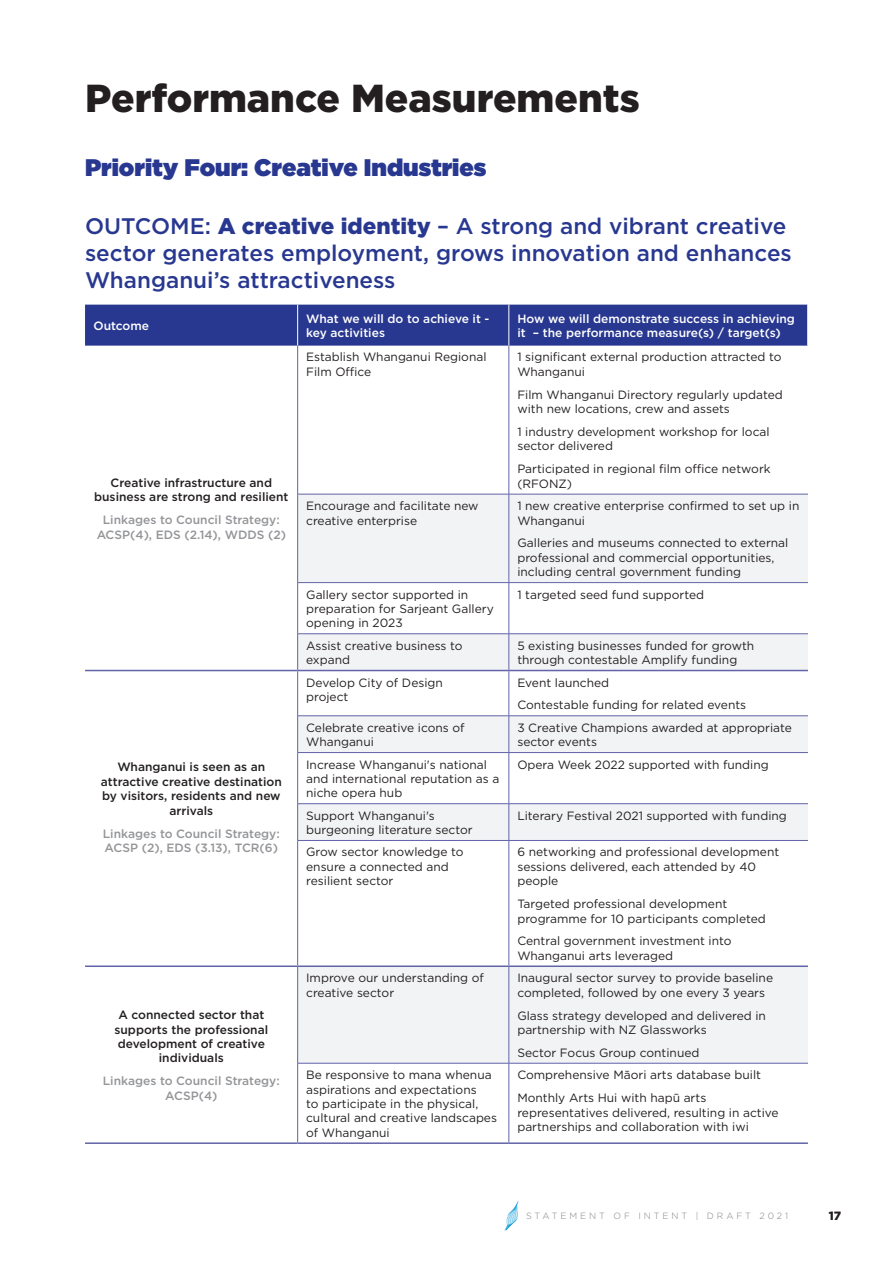
<style>
.page{position:relative;width:893px;height:1263px;background:#fff}
.page>*{position:absolute;margin:0;border:0;box-sizing:border-box;transform-origin:0 0}
.t1{font:900 39px "Gotham";color:#231f20}
.BIG_HEADINGs{font:900 24px "Gotham";color:#283890}
.table_goals{font:500 22.5px/27px "Gotham";color:#283890}
.table_copy{font:12px/14.4px "Gotham";color:#231f20}
.table_copy_small{font:12px/14.4px "Gotham";color:#231f20}
.table_bold_2{font:500 12px/14.4px "Gotham";color:#231f20;text-align:center}
.grey{font:500 12px/14.4px "Gotham";color:#939598;text-align:center}
.table_headings{font:500 12px/14.4px "Gotham";color:#fff}
.t2{font:900 12px "Gotham";color:#231f20}
.t3{font:300 9px "Gotham";letter-spacing:.325em;color:#808285}
.s1{font-weight:900}
</style>
<div class="page">
<div style="left:85px;top:305px;width:722px;height:41px;background:#283890"></div>
<svg style="left:298px;top:495px;width:510px;height:175px;fill:#f2f3f4"></svg>
<svg style="left:298px;top:671px;width:510px;height:471px"></svg>
<hr style="left:297px;top:305px;width:1px;height:41px;background:#fff">
<hr style="left:509px;top:305px;width:1px;height:41px;background:#fff">
<hr style="left:509px;top:346px;width:1px;height:148px;background:#6263a8">
<hr style="left:297px;top:494px;width:212px;height:1px;background:#6263a8">
<hr style="left:509px;top:494px;width:299px;height:1px;background:#6263a8">
<hr style="left:509px;top:494px;width:1px;height:88px;background:#6263a8">
<hr style="left:297px;top:582px;width:212px;height:1px;background:#6263a8">
<hr style="left:509px;top:582px;width:299px;height:1px;background:#6263a8">
<hr style="left:509px;top:583px;width:1px;height:50px;background:#6263a8">
<hr style="left:297px;top:633px;width:212px;height:1px;background:#6263a8">
<hr style="left:509px;top:633px;width:299px;height:1px;background:#6263a8">
<hr style="left:509px;top:634px;width:1px;height:36px;background:#6263a8">
<hr style="left:509px;top:671px;width:1px;height:45px;background:#6263a8">
<hr style="left:509px;top:716px;width:1px;height:36px;background:#6263a8">
<hr style="left:297px;top:752px;width:212px;height:1px;background:#6263a8">
<hr style="left:509px;top:752px;width:299px;height:1px;background:#6263a8">
<hr style="left:509px;top:753px;width:1px;height:50px;background:#6263a8">
<hr style="left:509px;top:804px;width:1px;height:36px;background:#6263a8">
<hr style="left:509px;top:841px;width:1px;height:124px;background:#6263a8">
<hr style="left:509px;top:967px;width:1px;height:96px;background:#6263a8">
<hr style="left:509px;top:1063px;width:1px;height:79px;background:#6263a8">
<hr style="left:298px;top:670px;width:211px;height:1px;background:#6263a8">
<hr style="left:509px;top:670px;width:299px;height:1px;background:#6263a8">
<hr style="left:297px;top:715px;width:212px;height:1px;background:#6263a8">
<hr style="left:509px;top:715px;width:299px;height:1px;background:#6263a8">
<hr style="left:298px;top:965px;width:211px;height:2px;background:#6263a8">
<hr style="left:509px;top:965px;width:299px;height:2px;background:#6263a8">
<hr style="left:298px;top:1142px;width:211px;height:2px;background:#6263a8">
<hr style="left:509px;top:1142px;width:299px;height:2px;background:#6263a8">
<hr style="left:297px;top:346px;width:1px;height:148px;background:#6263a8">
<hr style="left:297px;top:494px;width:1px;height:88px;background:#6263a8">
<hr style="left:297px;top:583px;width:1px;height:50px;background:#6263a8">
<hr style="left:297px;top:634px;width:1px;height:36px;background:#6263a8">
<hr style="left:85px;top:670px;width:213px;height:1px;background:#6263a8">
<hr style="left:297px;top:671px;width:1px;height:45px;background:#6263a8">
<hr style="left:297px;top:716px;width:1px;height:36px;background:#6263a8">
<hr style="left:297px;top:753px;width:1px;height:50px;background:#6263a8">
<hr style="left:297px;top:804px;width:1px;height:36px;background:#6263a8">
<hr style="left:297px;top:841px;width:1px;height:124px;background:#6263a8">
<hr style="left:297px;top:803px;width:212px;height:1px;background:#6263a8">
<hr style="left:509px;top:803px;width:299px;height:1px;background:#6263a8">
<hr style="left:297px;top:840px;width:212px;height:1px;background:#6263a8">
<hr style="left:509px;top:840px;width:299px;height:1px;background:#6263a8">
<hr style="left:297px;top:1063px;width:212px;height:1px;background:#6263a8">
<hr style="left:509px;top:1063px;width:299px;height:1px;background:#6263a8">
<hr style="left:85px;top:965px;width:213px;height:2px;background:#6263a8">
<hr style="left:297px;top:967px;width:1px;height:96px;background:#6263a8">
<hr style="left:297px;top:1063px;width:1px;height:79px;background:#6263a8">
<hr style="left:85px;top:1142px;width:213px;height:2px;background:#6263a8">
<svg style="left:504px;top:1201px;width:15px;height:29px"></svg>
<p class="t1" style="left:85px;top:72px;width:556px">Performance Measurements</p>
<p class="BIG_HEADINGs" style="left:85px;top:150px;width:403px">Priority Four: Creative Industries</p>
<p class="table_goals" style="left:85px;top:212px;width:708px">OUTCOME: <span class="s1">A creative identity</span> – A strong and vibrant creative sector generates employment, grows innovation and enhances<br>Whanganui’s attractiveness</p>
<p class="table_headings" style="left:94px;top:318px;width:57px">Outcome</p>
<p class="table_headings" style="left:306px;top:311px;width:185px">What we will do to achieve it - key activities</p>
<p class="table_headings" style="left:517px;top:311px;width:279px">How we will demonstrate success in achieving it – the performance measure(s) / target(s)</p>
<p class="table_bold_2" style="left:94px;top:475px;width:196px">Creative infrastructure and business are strong and resilient</p>
<p class="grey" style="left:97px;top:513px;width:191px">Linkages to Council Strategy:<br>ACSP(4), EDS (2.14), WDDS (2)</p>
<p class="table_bold_2" style="left:101px;top:760px;width:182px">Whanganui is seen as an attractive creative destination by visitors, residents and new arrivals</p>
<p class="grey" style="left:103px;top:826px;width:178px;text-align:left">Linkages to Council Strategy:<br>ACSP (2), EDS (3.13), TCR(6)</p>
<p class="table_bold_2" style="left:115px;top:1008px;width:155px">A connected sector that supports the professional development of creative individuals</p>
<p class="grey" style="left:103px;top:1074px;width:178px">Linkages to Council Strategy:<br>ACSP(4)</p>
<p class="table_copy_small" style="left:306px;top:350px;width:182px">Establish Whanganui Regional<br>Film Office</p>
<p class="table_copy" style="left:517px;top:350px;width:266px">1 significant external production attracted to<br>Whanganui</p>
<p class="table_copy" style="left:517px;top:387px;width:267px">Film Whanganui Directory regularly updated with new locations, crew and assets</p>
<p class="table_copy" style="left:517px;top:424px;width:254px">1 industry development workshop for local sector delivered</p>
<p class="table_copy" style="left:517px;top:462px;width:255px">Participated in regional film office network (RFONZ)</p>
<p class="table_copy_small" style="left:306px;top:498px;width:174px">Encourage and facilitate new creative enterprise</p>
<p class="table_copy" style="left:517px;top:498px;width:283px">1 new creative enterprise confirmed to set up in<br>Whanganui</p>
<p class="table_copy" style="left:517px;top:536px;width:272px">Galleries and museums connected to external professional and commercial opportunities, including central government funding</p>
<p class="table_copy_small" style="left:306px;top:587px;width:189px">Gallery sector supported in preparation for Sarjeant Gallery opening in 2023</p>
<p class="table_copy" style="left:517px;top:587px;width:188px">1 targeted seed fund supported</p>
<p class="table_copy_small" style="left:306px;top:638px;width:158px">Assist creative business to expand</p>
<p class="table_copy" style="left:517px;top:638px;width:238px">5 existing businesses funded for growth through contestable Amplify funding</p>
<p class="table_copy_small" style="left:306px;top:675px;width:138px">Develop City of Design project</p>
<p class="table_copy" style="left:517px;top:675px;width:93px">Event launched</p>
<p class="table_copy" style="left:517px;top:698px;width:230px">Contestable funding for related events</p>
<p class="table_copy_small" style="left:306px;top:720px;width:160px">Celebrate creative icons of<br>Whanganui</p>
<p class="table_copy" style="left:517px;top:720px;width:276px">3 Creative Champions awarded at appropriate sector events</p>
<p class="table_copy_small" style="left:306px;top:757px;width:195px">Increase Whanganui's national and international reputation as a niche opera hub</p>
<p class="table_copy" style="left:517px;top:757px;width:253px">Opera Week 2022 supported with funding</p>
<p class="table_copy_small" style="left:306px;top:808px;width:168px">Support Whanganui's burgeoning literature sector</p>
<p class="table_copy" style="left:517px;top:808px;width:271px">Literary Festival 2021 supported with funding</p>
<p class="table_copy_small" style="left:306px;top:845px;width:159px">Grow sector knowledge to ensure a connected and resilient sector</p>
<p class="table_copy" style="left:517px;top:845px;width:263px">6 networking and professional development sessions delivered, each attended by 40 people</p>
<p class="table_copy" style="left:517px;top:896px;width:250px">Targeted professional development programme for 10 participants completed</p>
<p class="table_copy" style="left:517px;top:934px;width:216px">Central government investment into<br>Whanganui arts leveraged</p>
<p class="table_copy_small" style="left:306px;top:970px;width:179px">Improve our understanding of creative sector</p>
<p class="table_copy" style="left:517px;top:970px;width:257px">Inaugural sector survey to provide baseline completed, followed by one every 3 years</p>
<p class="table_copy" style="left:517px;top:1008px;width:250px">Glass strategy developed and delivered in partnership with NZ Glassworks</p>
<p class="table_copy" style="left:517px;top:1045px;width:184px">Sector Focus Group continued</p>
<p class="table_copy_small" style="left:306px;top:1067px;width:192px">Be responsive to mana whenua aspirations and expectations<br>to participate in the physical, cultural and creative landscapes of Whanganui</p>
<p class="table_copy" style="left:517px;top:1067px;width:245px">Comprehensive Māori arts database built</p>
<p class="table_copy" style="left:517px;top:1090px;width:263px">Monthly Arts Hui with hapū arts representatives delivered, resulting in active partnerships and collaboration with iwi</p>
<p class="t3" style="left:526px;top:1210px;width:264px">STATEMENT OF INTENT | DRAFT 2021</p>
<p class="t2" style="left:829px;top:1208px;width:14px">17</p>
</div>
